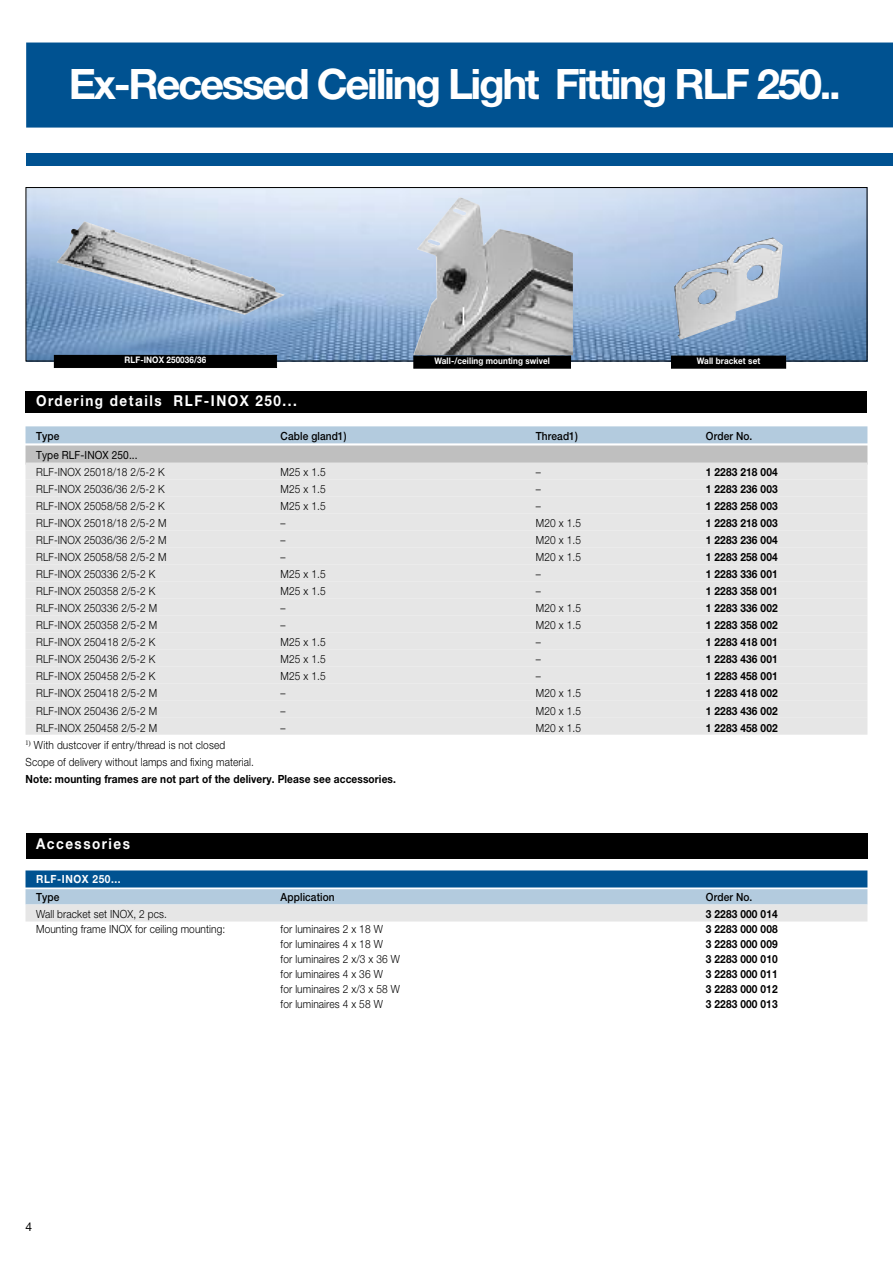
<style>
.page{position:relative;width:893px;height:1263px;background:#fff}
.page>*{position:absolute;margin:0;border:0;box-sizing:border-box;transform-origin:0 0}
.t1{font:700 42px "Helvetica Neue LT Pro";letter-spacing:-.055em;color:#fff}
.t2{font:700 15px "Helvetica Neue LT Pro";letter-spacing:.11em;color:#fff;scale:.9 1}
.t3{font:12px "Helvetica Neue LT Pro";color:#000}
.t4{font:300 11.25px/17px "Helvetica Neue LT Pro";letter-spacing:.01em;color:#000;scale:.9 1}
.t5{font:700 11.25px "Helvetica Neue LT Pro";letter-spacing:.01em;color:#000;scale:.9 1}
.t6{font:500 11.25px "Helvetica Neue LT Pro";letter-spacing:.01em;color:#000;scale:.9 1}
.t7{font:11.25px "Helvetica Neue LT Pro";letter-spacing:.01em;color:#000;scale:.9 1}
.t8{font:700 11.25px "Helvetica Neue LT Pro";letter-spacing:.055em;color:#fff;scale:.9 1}
.t9{font:700 9px "Helvetica Neue LT Pro";letter-spacing:.01em;color:#fff;scale:.9 1}
</style>
<div class="page">
<div style="left:26px;top:391px;width:841px;height:21px;background:#000"></div>
<div style="left:26px;top:426px;width:841px;height:17px;background:#b3cbde"></div>
<div style="left:26px;top:445px;width:841px;height:20px;background:#bfbfbf"></div>
<div style="left:26px;top:462px;width:841px;height:17px;background:#e6e6e6"></div>
<div style="left:26px;top:479px;width:841px;height:17px;background:#e6e6e6"></div>
<div style="left:26px;top:496px;width:841px;height:18px;background:#e6e6e6"></div>
<div style="left:26px;top:514px;width:841px;height:17px;background:#e6e6e6"></div>
<div style="left:26px;top:531px;width:841px;height:17px;background:#e6e6e6"></div>
<div style="left:26px;top:548px;width:841px;height:17px;background:#e6e6e6"></div>
<div style="left:26px;top:565px;width:841px;height:17px;background:#e6e6e6"></div>
<div style="left:26px;top:582px;width:841px;height:17px;background:#e6e6e6"></div>
<div style="left:26px;top:599px;width:841px;height:17px;background:#e6e6e6"></div>
<div style="left:26px;top:616px;width:841px;height:17px;background:#e6e6e6"></div>
<div style="left:26px;top:633px;width:841px;height:17px;background:#e6e6e6"></div>
<div style="left:26px;top:650px;width:841px;height:17px;background:#e6e6e6"></div>
<div style="left:26px;top:667px;width:841px;height:17px;background:#e6e6e6"></div>
<div style="left:26px;top:684px;width:841px;height:17px;background:#e6e6e6"></div>
<div style="left:26px;top:701px;width:841px;height:17px;background:#e6e6e6"></div>
<div style="left:26px;top:718px;width:841px;height:17px;background:#e6e6e6"></div>
<div style="left:26px;top:833px;width:841px;height:26px;background:#000"></div>
<div style="left:26px;top:870px;width:841px;height:17px;background:#005291"></div>
<div style="left:26px;top:889px;width:841px;height:15px;background:#b3cbde"></div>
<div style="left:26px;top:904px;width:841px;height:17px;background:#e6e6e6"></div>
<div style="left:26px;top:43px;width:867px;height:85px;background:#005291"></div>
<div style="left:26px;top:153px;width:867px;height:13px;background:#005291"></div>
<img style="left:28px;top:189px;width:837px;height:170px">
<div style="left:26px;top:187px;width:841px;height:174px;border:1px solid #000"></div>
<img style="left:57px;top:221px;width:228px;height:94px">
<img style="left:413px;top:197px;width:160px;height:158px">
<img style="left:674px;top:238px;width:109px;height:102px">
<svg style="left:463px;top:307px;width:1px;height:18px"></svg>
<div style="left:55px;top:356px;width:221px;height:11px;background:#000"></div>
<div style="left:54px;top:355px;width:223px;height:13px;border:1px solid #000"></div>
<div style="left:672px;top:356px;width:113px;height:12px;background:#000"></div>
<div style="left:414px;top:356px;width:156px;height:12px;background:#000"></div>
<h1 class="t1" style="left:69px;top:69px;width:774px">Ex-Recessed Ceiling Light Fitting RLF 250..</h1>
<p class="t9" style="left:125px;top:357px;width:92px">RLF-INOX 250036/36</p>
<p class="t9" style="left:434px;top:358px;width:130px">Wall-/ceiling mounting swivel</p>
<p class="t9" style="left:697px;top:358px;width:72px">Wall bracket set</p>
<h2 class="t2" style="left:36px;top:395px;width:291px">Ordering details RLF-INOX 250...</h2>
<p class="t6" style="left:36px;top:432px;width:28px">Type</p>
<p class="t6" style="left:281px;top:432px;width:75px">Cable gland1)</p>
<p class="t6" style="left:536px;top:432px;width:48px">Thread1)</p>
<p class="t6" style="left:706px;top:432px;width:53px">Order No.</p>
<p class="t7" style="left:36px;top:451px;width:114px">Type RLF-INOX 250...</p>
<p class="t4" style="left:36px;top:465px;width:144px">RLF-INOX 25018/18 2/5-2 K</p>
<p class="t4" style="left:281px;top:465px;width:52px">M25 x 1.5</p>
<p class="t4" style="left:536px;top:465px;width:7px">–</p>
<p class="t5" style="left:706px;top:468px;width:81px">1 2283 218 004</p>
<p class="t4" style="left:36px;top:482px;width:144px">RLF-INOX 25036/36 2/5-2 K</p>
<p class="t4" style="left:281px;top:482px;width:52px">M25 x 1.5</p>
<p class="t4" style="left:536px;top:482px;width:7px">–</p>
<p class="t5" style="left:706px;top:485px;width:81px">1 2283 236 003</p>
<p class="t4" style="left:36px;top:499px;width:144px">RLF-INOX 25058/58 2/5-2 K</p>
<p class="t4" style="left:281px;top:499px;width:52px">M25 x 1.5</p>
<p class="t4" style="left:536px;top:499px;width:7px">–</p>
<p class="t5" style="left:706px;top:502px;width:81px">1 2283 258 003</p>
<p class="t4" style="left:36px;top:516px;width:146px">RLF-INOX 25018/18 2/5-2 M</p>
<p class="t4" style="left:281px;top:516px;width:7px">–</p>
<p class="t4" style="left:536px;top:516px;width:52px">M20 x 1.5</p>
<p class="t5" style="left:706px;top:519px;width:81px">1 2283 218 003</p>
<p class="t4" style="left:36px;top:533px;width:146px">RLF-INOX 25036/36 2/5-2 M</p>
<p class="t4" style="left:281px;top:533px;width:7px">–</p>
<p class="t4" style="left:536px;top:533px;width:52px">M20 x 1.5</p>
<p class="t5" style="left:706px;top:536px;width:81px">1 2283 236 004</p>
<p class="t4" style="left:36px;top:550px;width:146px">RLF-INOX 25058/58 2/5-2 M</p>
<p class="t4" style="left:281px;top:550px;width:7px">–</p>
<p class="t4" style="left:536px;top:550px;width:52px">M20 x 1.5</p>
<p class="t5" style="left:706px;top:553px;width:81px">1 2283 258 004</p>
<p class="t4" style="left:36px;top:567px;width:134px">RLF-INOX 250336 2/5-2 K</p>
<p class="t4" style="left:281px;top:567px;width:52px">M25 x 1.5</p>
<p class="t4" style="left:536px;top:567px;width:7px">–</p>
<p class="t5" style="left:706px;top:570px;width:81px">1 2283 336 001</p>
<p class="t4" style="left:36px;top:584px;width:134px">RLF-INOX 250358 2/5-2 K</p>
<p class="t4" style="left:281px;top:584px;width:52px">M25 x 1.5</p>
<p class="t4" style="left:536px;top:584px;width:7px">–</p>
<p class="t5" style="left:706px;top:587px;width:81px">1 2283 358 001</p>
<p class="t4" style="left:36px;top:601px;width:136px">RLF-INOX 250336 2/5-2 M</p>
<p class="t4" style="left:281px;top:601px;width:7px">–</p>
<p class="t4" style="left:536px;top:601px;width:52px">M20 x 1.5</p>
<p class="t5" style="left:706px;top:604px;width:81px">1 2283 336 002</p>
<p class="t4" style="left:36px;top:618px;width:136px">RLF-INOX 250358 2/5-2 M</p>
<p class="t4" style="left:281px;top:618px;width:7px">–</p>
<p class="t4" style="left:536px;top:618px;width:52px">M20 x 1.5</p>
<p class="t5" style="left:706px;top:621px;width:81px">1 2283 358 002</p>
<p class="t4" style="left:36px;top:635px;width:134px">RLF-INOX 250418 2/5-2 K</p>
<p class="t4" style="left:281px;top:635px;width:52px">M25 x 1.5</p>
<p class="t4" style="left:536px;top:635px;width:7px">–</p>
<p class="t5" style="left:706px;top:638px;width:81px">1 2283 418 001</p>
<p class="t4" style="left:36px;top:652px;width:134px">RLF-INOX 250436 2/5-2 K</p>
<p class="t4" style="left:281px;top:652px;width:52px">M25 x 1.5</p>
<p class="t4" style="left:536px;top:652px;width:7px">–</p>
<p class="t5" style="left:706px;top:655px;width:81px">1 2283 436 001</p>
<p class="t4" style="left:36px;top:669px;width:134px">RLF-INOX 250458 2/5-2 K</p>
<p class="t4" style="left:281px;top:669px;width:52px">M25 x 1.5</p>
<p class="t4" style="left:536px;top:669px;width:7px">–</p>
<p class="t5" style="left:706px;top:672px;width:81px">1 2283 458 001</p>
<p class="t4" style="left:36px;top:686px;width:136px">RLF-INOX 250418 2/5-2 M</p>
<p class="t4" style="left:281px;top:686px;width:7px">–</p>
<p class="t4" style="left:536px;top:686px;width:52px">M20 x 1.5</p>
<p class="t5" style="left:706px;top:689px;width:81px">1 2283 418 002</p>
<p class="t4" style="left:36px;top:703px;width:136px">RLF-INOX 250436 2/5-2 M</p>
<p class="t4" style="left:281px;top:703px;width:7px">–</p>
<p class="t4" style="left:536px;top:703px;width:52px">M20 x 1.5</p>
<p class="t5" style="left:706px;top:706px;width:81px">1 2283 436 002</p>
<p class="t4" style="left:36px;top:720px;width:136px">RLF-INOX 250458 2/5-2 M</p>
<p class="t4" style="left:281px;top:720px;width:7px">–</p>
<p class="t4" style="left:536px;top:720px;width:52px">M20 x 1.5</p>
<p class="t5" style="left:706px;top:723px;width:81px">1 2283 458 002</p>
<p class="t4" style="left:26px;top:737px;width:255px;text-indent:8px">With dustcover if entry/thread is not closed<br>Scope of delivery without lamps and fixing material.</p>
<p class="t5" style="left:26px;top:774px;width:413px">Note: mounting frames are not part of the delivery. Please see accessories.</p>
<h2 class="t2" style="left:36px;top:838px;width:106px">Accessories</h2>
<p class="t8" style="left:36px;top:875px;width:95px">RLF-INOX 250...</p>
<p class="t6" style="left:36px;top:893px;width:28px">Type</p>
<p class="t6" style="left:281px;top:893px;width:62px">Application</p>
<p class="t6" style="left:706px;top:893px;width:53px">Order No.</p>
<p class="t4" style="left:36px;top:907px;width:147px">Wall bracket set INOX, 2 pcs.</p>
<p class="t5" style="left:706px;top:910px;width:81px">3 2283 000 014</p>
<p class="t4" style="left:36px;top:922px;width:212px">Mounting frame INOX for ceiling mounting:</p>
<p class="t4" style="left:281px;top:922px;width:115px">for luminaires 2 x 18 W</p>
<p class="t5" style="left:706px;top:925px;width:81px">3 2283 000 008</p>
<p class="t4" style="left:281px;top:937px;width:115px">for luminaires 4 x 18 W</p>
<p class="t5" style="left:706px;top:940px;width:81px">3 2283 000 009</p>
<p class="t4" style="left:281px;top:951px;width:134px">for luminaires 2 x/3 x 36 W</p>
<p class="t5" style="left:706px;top:955px;width:81px">3 2283 000 010</p>
<p class="t4" style="left:281px;top:966px;width:115px">for luminaires 4 x 36 W</p>
<p class="t5" style="left:706px;top:970px;width:81px">3 2283 000 011</p>
<p class="t4" style="left:281px;top:981px;width:134px">for luminaires 2 x/3 x 58 W</p>
<p class="t5" style="left:706px;top:985px;width:81px">3 2283 000 012</p>
<p class="t4" style="left:281px;top:996px;width:115px">for luminaires 4 x 58 W</p>
<p class="t5" style="left:706px;top:999px;width:81px">3 2283 000 013</p>
<p class="t3" style="left:26px;top:1222px;width:8px">4</p>
</div>
